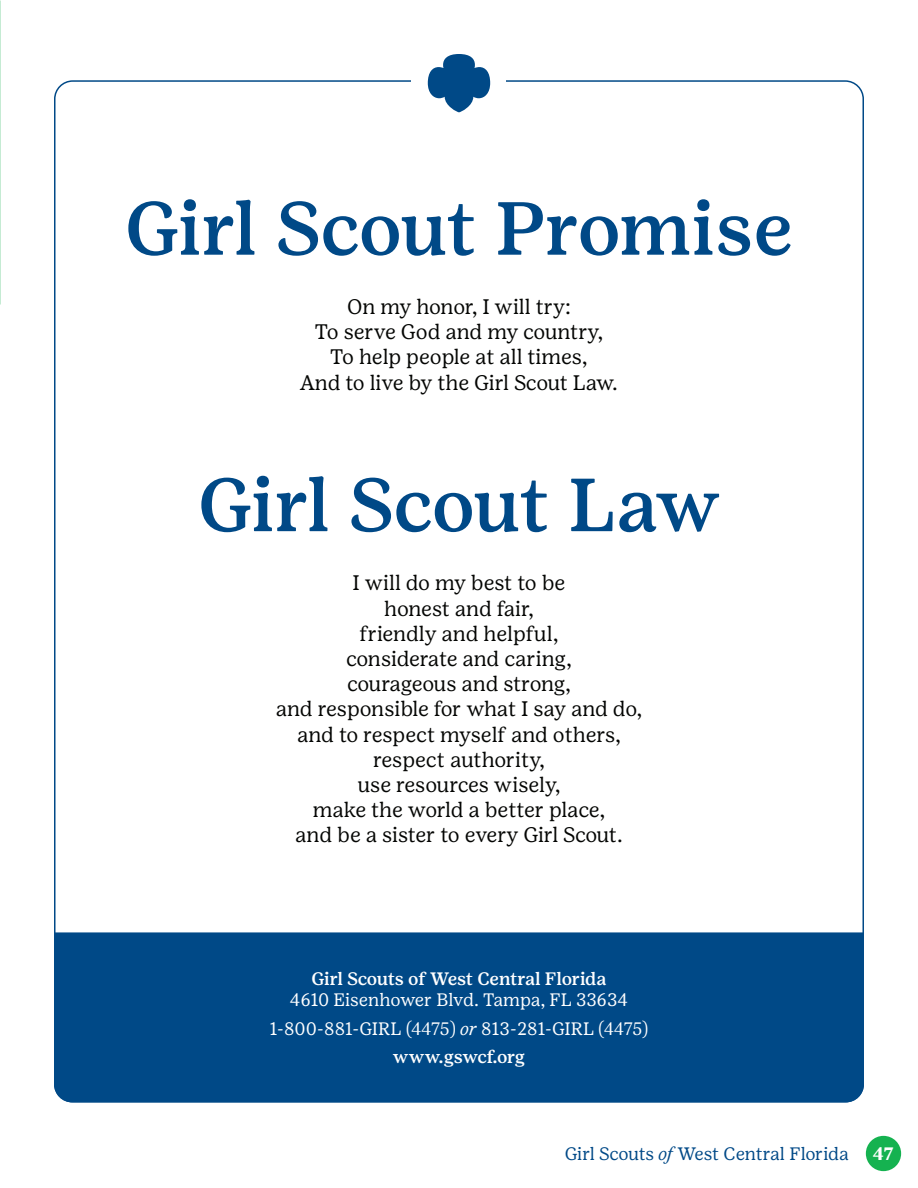
<style>
.page{position:relative;width:918px;height:1188px;background:#fff}
.page>*{position:absolute;margin:0;border:0;box-sizing:border-box;transform-origin:0 0}
.t1{font:500 75px "Girl Scout Text";letter-spacing:-.02em;color:#004987}
.t2{font:21px "Girl Scout Text";letter-spacing:-.01em;color:#040503}
.t3{font:18px "Girl Scout Text";letter-spacing:-.005em;color:#fff}
.t4{font:500 18px "Girl Scout Text";letter-spacing:-.025em;color:#fff}
.t5{font:18px "Girl Scout Text";letter-spacing:-.02em;color:#004987}
.t6{font:700 18px "Girl Scout Text";color:#fff}
.s1{font-family:"Girl Scout Display";font-weight:300}
.s2{font-style:italic}
.s3{font-family:"Girl Scout Display";font-weight:300;font-style:italic}
</style>
<div class="page">
<div style="left:866px;top:1136px;width:35px;height:35px;background:#15b250;border-radius:50%"></div>
<div style="left:54px;top:932px;width:810px;height:170px;background:#004987"></div>
<svg style="left:428px;top:54px;width:62px;height:58px"></svg>
<img style="left:0;top:0;width:1px;height:304px">
<p class="t1" style="left:125px;top:185px;width:670px">Girl Scout Promise</p>
<p class="t2" style="left:347px;top:295px;width:225px">On my honor, I will try:</p>
<p class="t2" style="left:315px;top:320px;width:290px">To serve God and my country,</p>
<p class="t2" style="left:330px;top:345px;width:259px">To help people at all times,</p>
<p class="t2" style="left:300px;top:370px;width:319px">And to live by the Girl Scout Law.</p>
<p class="t1" style="left:198px;top:462px;width:524px">Girl Scout Law</p>
<p class="t2" style="left:353px;top:571px;width:214px">I will do my best to be</p>
<p class="t2" style="left:384px;top:596px;width:151px">honest and fair,</p>
<p class="t2" style="left:360px;top:622px;width:200px">friendly and helpful,</p>
<p class="t2" style="left:346px;top:647px;width:227px">considerate and caring,</p>
<p class="t2" style="left:347px;top:672px;width:225px">courageous and strong,</p>
<p class="t2" style="left:276px;top:697px;width:368px">and responsible for what I say and do,</p>
<p class="t2" style="left:297px;top:722px;width:325px">and to respect myself and others,</p>
<p class="t2" style="left:373px;top:748px;width:173px">respect authority,</p>
<p class="t2" style="left:357px;top:773px;width:205px">use resources wisely,</p>
<p class="t2" style="left:313px;top:798px;width:294px">make the world a better place,</p>
<p class="t2" style="left:295px;top:823px;width:329px">and be a sister to every Girl Scout.</p>
<p class="t4" style="left:312px;top:968px;width:297px">Girl Scouts of West Central Florida</p>
<p class="t3" style="left:290px;top:990px;width:340px">4610 Eisenhower Blvd. Tampa, FL 33634</p>
<p class="t3" style="left:270px;top:1018px;width:380px">1-800-881-GIRL <span class="s1">(4475)</span> <span class="s2">or</span> 813-281-GIRL <span class="s1">(4475)</span></p>
<p class="t4" style="left:393px;top:1046px;width:134px">www.gswcf.org</p>
<p class="t5" style="left:565px;top:1143px;width:286px">Girl Scouts <span class="s3">of</span> West Central Florida</p>
<p class="t6" style="left:873px;top:1143px;width:23px">47</p>
</div>
